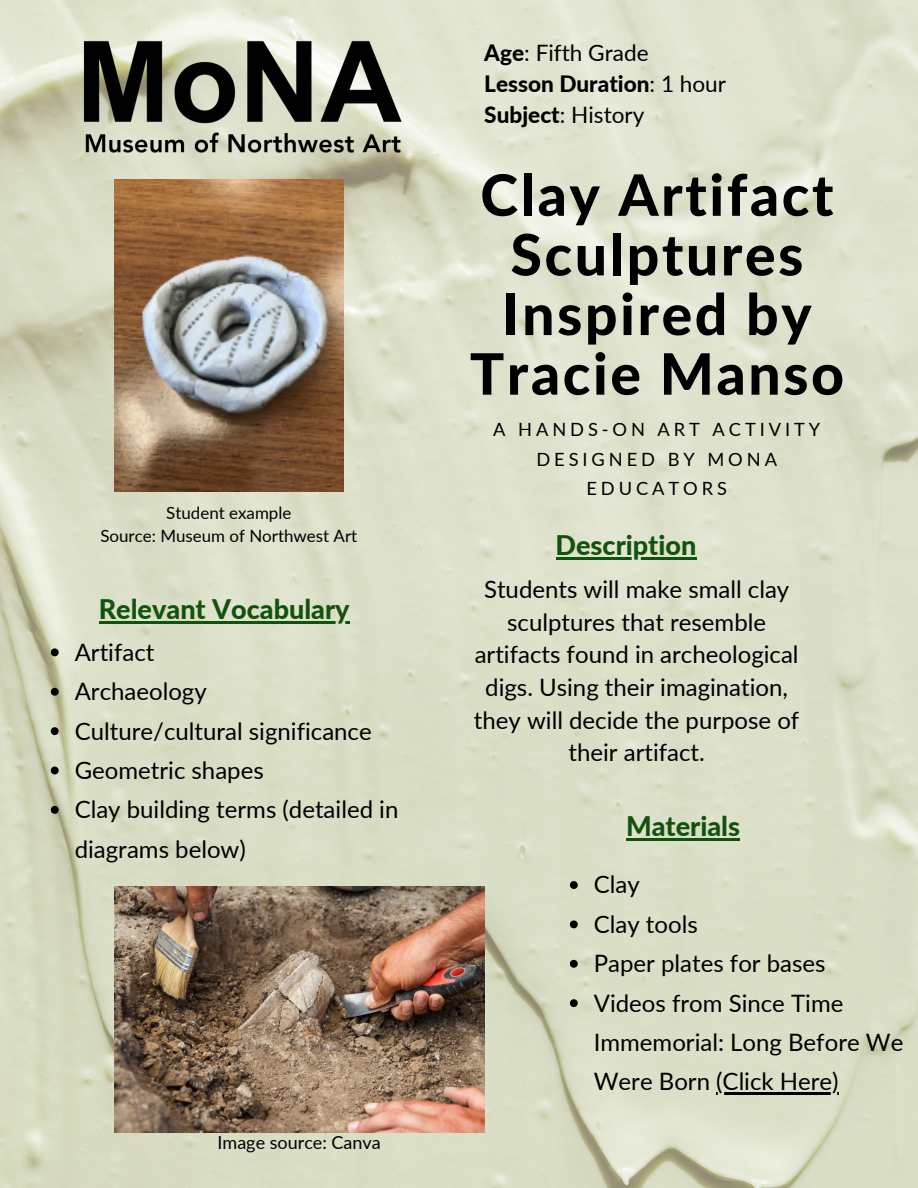
<style>
.page{position:relative;width:918px;height:1188px;background:#fff}
.page>*{position:absolute;margin:0;border:0;box-sizing:border-box;transform-origin:0 0}
.t1{font:800 57.15px/59.7px "Lato";letter-spacing:.045em;color:#000;text-align:center}
.t2{font:800 27px "Lato";color:#11520c}
.t3{font:24px/39.3px "Lato";color:#000}
.t4{font:22.5px/30.8px "Lato";color:#000}
.t5{font:18.3px/29.1px "Lato";letter-spacing:.215em;color:#000;text-align:center}
.t6{font:18px "Lato";color:#000}
.t7{font:16.95px/23.2px "Lato";color:#000;text-align:center}
.s1{font-weight:800}
</style>
<div class="page">
<img style="left:0;top:0;width:918px;height:1188px">
<img style="left:76px;top:0;width:444px;height:166px">
<img style="left:114px;top:179px;width:230px;height:312px">
<img style="left:114px;top:886px;width:370px;height:246px">
<svg style="left:570px;top:881px;width:8px;height:8px"></svg>
<svg style="left:570px;top:920px;width:8px;height:8px"></svg>
<svg style="left:570px;top:960px;width:8px;height:8px"></svg>
<svg style="left:570px;top:999px;width:8px;height:8px"></svg>
<hr style="left:716px;top:1093px;width:123px;height:2px;background:#000">
<hr style="left:99px;top:622px;width:251px;height:2px;background:#11520c">
<svg style="left:51px;top:648px;width:8px;height:8px"></svg>
<svg style="left:51px;top:688px;width:8px;height:8px"></svg>
<svg style="left:51px;top:727px;width:8px;height:8px"></svg>
<svg style="left:51px;top:767px;width:8px;height:7px"></svg>
<svg style="left:51px;top:806px;width:8px;height:8px"></svg>
<hr style="left:556px;top:557px;width:140px;height:2px;background:#11520c">
<hr style="left:626px;top:838px;width:114px;height:2px;background:#11520c">
<p class="t7" style="left:100px;top:501px;width:258px">Student example<br>Source: Museum of Northwest Art</p>
<p class="t2" style="left:99px;top:593px;width:252px">Relevant Vocabulary</p>
<p class="t3" style="left:75px;top:632px;width:325px">Artifact<br>Archaeology<br>Culture/cultural significance<br>Geometric shapes<br>Clay building terms (detailed in diagrams below)</p>
<p class="t6" style="left:218px;top:1131px;width:165px">Image source: Canva</p>
<p class="t4" style="left:484px;top:37px;width:243px"><span class="s1">Age</span>: Fifth Grade<br><span class="s1">Lesson Duration</span>: 1 hour<br><span class="s1">Subject</span>: History</p>
<h1 class="t1" style="left:470px;top:164px;width:376px">Clay Artifact<br>Sculptures<br>Inspired by<br>Tracie Manso</h1>
<p class="t5" style="left:493px;top:415px;width:328px">A HANDS-ON ART ACTIVITY<br>DESIGNED BY MONA<br>EDUCATORS</p>
<p class="t2" style="left:556px;top:528px;width:142px">Description</p>
<p class="t3" style="left:474px;top:572px;width:327px;line-height:32.7px;text-align:center">Students will make small clay sculptures that resemble artifacts found in archeological digs. Using their imagination, they will decide the purpose of their artifact.</p>
<p class="t2" style="left:626px;top:809px;width:115px">Materials</p>
<p class="t3" style="left:594px;top:865px;width:311px">Clay<br>Clay tools<br>Paper plates for bases<br>Videos from Since Time<br>Immemorial: Long Before We<br>Were Born (Click Here)</p>
</div>
